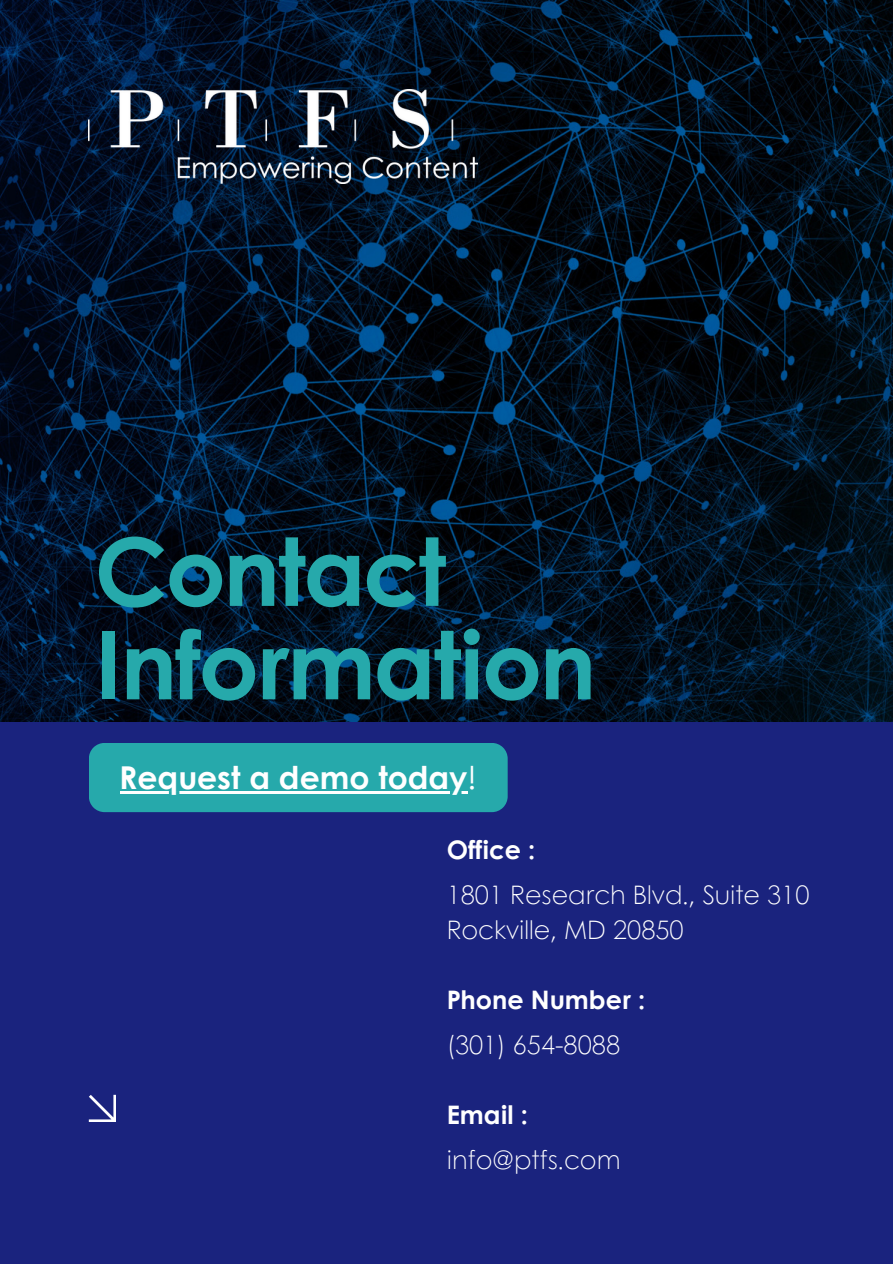
<style>
.page{position:relative;width:893px;height:1264px;background:#fff}
.page>*{position:absolute;margin:0;border:0;box-sizing:border-box;transform-origin:0 0}
.t1{font:700 94.2px/93.3px "Century Gothic";letter-spacing:-.025em;color:#26a9ab}
.t2{font:700 31.5px "Century Gothic";color:#fff}
.t3{font:300 25.5px "Century Gothic";color:#fff}
.t4{font:700 25.5px "Century Gothic";color:#fff}
.s1{font-weight:400}
</style>
<div class="page">
<div style="left:0;top:0;width:892px;height:1263px;background:#1a237e"></div>
<img style="left:0;top:0;width:892px;height:722px">
<svg style="left:89px;top:1094px;width:27px;height:27px"></svg>
<img style="left:89px;top:89px;width:388px;height:95px">
<div style="left:89px;top:743px;width:418px;height:69px;background:#26a9ab"></div>
<hr style="left:120px;top:791px;width:347px;height:2px;background:#fff">
<p class="t1" style="left:94px;top:521px;width:503px">Contact<br>Information</p>
<p class="t2" style="left:120px;top:754px;width:359px">Request a demo today<span class="s1">!</span></p>
<p class="t4" style="left:446px;top:830px;width:90px">Office :</p>
<p class="t3" style="left:446px;top:875px;width:364px">1801 Research Blvd., Suite 310</p>
<p class="t3" style="left:446px;top:910px;width:238px">Rockville, MD 20850</p>
<p class="t4" style="left:446px;top:980px;width:200px">Phone Number :</p>
<p class="t3" style="left:446px;top:1025px;width:175px">(301) 654-8088</p>
<p class="t4" style="left:446px;top:1094px;width:83px">Email :</p>
<p class="t3" style="left:446px;top:1140px;width:175px">info@ptfs.com</p>
</div>
